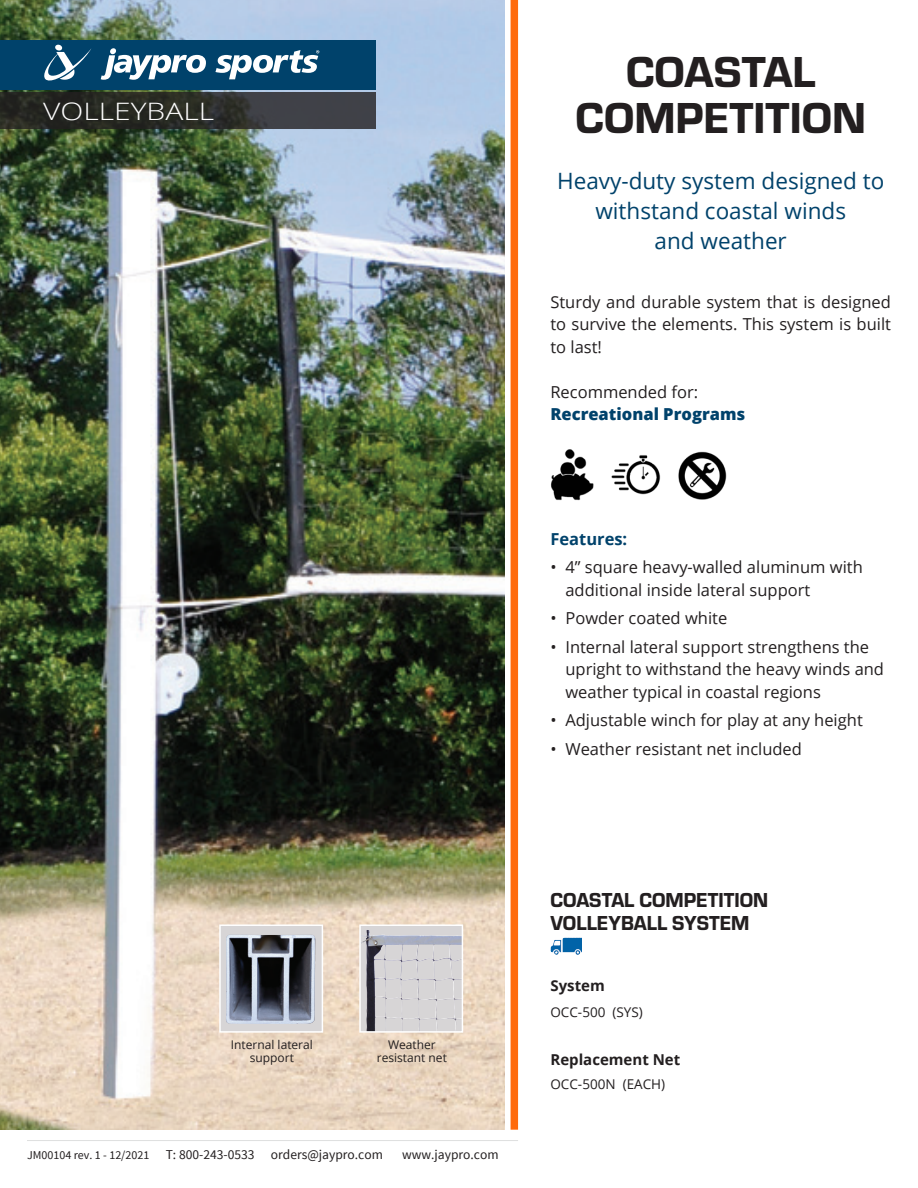
<style>
.page{position:relative;width:918px;height:1188px;background:#fff}
.page>*{position:absolute;margin:0;border:0;box-sizing:border-box;transform-origin:0 0}
.t1{font:45px "Eurostile Hea";color:#231f20}
.t2{font:300 24px "Open Sans";color:#fff;scale:1.25 1}
.t3{font:22.5px/30px "Open Sans";color:#00426b;text-align:center}
.t4{font:21px "Eurostile Hea";color:#231f20;scale:.95 1}
.t5{font:16.5px/22.5px "Open Sans";color:#231f20;text-align:justify}
.t6{font:800 16.5px "Open Sans";color:#00426b}
.t7{font:700 16.5px "Open Sans";color:#00426b}
.ITEM_name{font:700 15px "Open Sans";color:#231f20}
.t8{font:13.5px "Source Sans Pro";color:#231f20}
.ITEM_name-2{font:13.5px "Open Sans";color:#231f20}
.t9{font:12px/13.5px "Open Sans";color:#231f20;text-align:center}
.s1{font-size:12px}
</style>
<div class="page">
<img style="left:0;top:0;width:504px;height:1130px">
<div style="left:511px;top:0;width:7px;height:1130px;background:#ff6b0d"></div>
<img style="left:678px;top:451px;width:49px;height:49px">
<img style="left:611px;top:455px;width:50px;height:40px">
<img style="left:551px;top:449px;width:43px;height:52px">
<img style="left:551px;top:938px;width:31px;height:17px">
<hr style="left:27px;top:1140px;width:491px;height:1px;background:#54575a">
<div style="left:0;top:40px;width:376px;height:50px;background:#00426b"></div>
<svg style="left:44px;top:45px;width:47px;height:36px"></svg>
<svg style="left:101px;top:48px;width:105px;height:32px"></svg>
<svg style="left:215px;top:50px;width:104px;height:29px"></svg>
<svg style="left:0;top:93px;width:376px;height:36px;background:#30312f"></svg>
<div style="left:220px;top:925px;width:102px;height:107px;background:#d7d5d6"></div>
<img style="left:226px;top:935px;width:89px;height:89px">
<div style="left:219px;top:924px;width:104px;height:109px;border:2px solid #fff"></div>
<div style="left:360px;top:925px;width:102px;height:107px;background:#d7d5d6"></div>
<img style="left:362px;top:930px;width:98px;height:100px">
<div style="left:359px;top:924px;width:104px;height:109px;border:2px solid #fff"></div>
<p class="t2" style="left:43px;top:95px;width:138px">VOLLEYBALL</p>
<p class="t1" style="left:626px;top:40px;width:191px">COASTAL</p>
<p class="t1" style="left:576px;top:87px;width:292px">COMPETITION</p>
<p class="t3" style="left:557px;top:166px;width:329px">Heavy-duty system designed to withstand coastal winds</p>
<p class="t3" style="left:655px;top:226px;width:134px">and weather</p>
<p class="t5" style="left:550px;top:290px;width:342px">Sturdy and durable system that is designed to survive the elements. This system is built to last!</p>
<p class="t5" style="left:550px;top:380px;width:149px">Recommended for:</p>
<p class="t6" style="left:550px;top:402px;width:196px">Recreational Programs</p>
<p class="t7" style="left:550px;top:527px;width:78px">Features:</p>
<p class="t5" style="left:550px;top:556px;width:314px">• 4” square heavy-walled aluminum with</p>
<p class="t5" style="left:565px;top:578px;width:246px">additional inside lateral support</p>
<p class="t5" style="left:550px;top:607px;width:178px">• Powder coated white</p>
<p class="t5" style="left:550px;top:635px;width:320px">• Internal lateral support strengthens the</p>
<p class="t5" style="left:565px;top:658px;width:320px">upright to withstand the heavy winds and</p>
<p class="t5" style="left:565px;top:680px;width:257px">weather typical in coastal regions</p>
<p class="t5" style="left:550px;top:709px;width:314px">• Adjustable winch for play at any height</p>
<p class="t5" style="left:550px;top:737px;width:253px">• Weather resistant net included</p>
<p class="t9" style="left:231px;top:1037px;width:84px">Internal lateral support</p>
<p class="t9" style="left:388px;top:1037px;width:49px">Weather</p>
<p class="t9" style="left:377px;top:1051px;width:72px">resistant net</p>
<p class="t8" style="left:27px;top:1147px;width:357px"><span class="s1">JM00104 rev. 1 - 12/2021</span> T: 800-243-0533 orders@jaypro.com</p>
<p class="t8" style="left:402px;top:1147px;width:98px">www.jaypro.com</p>
<p class="t4" style="left:550px;top:885px;width:231px">COASTAL COMPETITION</p>
<p class="t4" style="left:550px;top:908px;width:211px">VOLLEYBALL SYSTEM</p>
<p class="ITEM_name" style="left:550px;top:975px;width:56px">System</p>
<p class="ITEM_name-2" style="left:550px;top:1003px;width:94px">OCC-500 (SYS)</p>
<p class="ITEM_name" style="left:550px;top:1049px;width:131px">Replacement Net</p>
<p class="ITEM_name-2" style="left:550px;top:1075px;width:116px">OCC-500N (EACH)</p>
</div>
